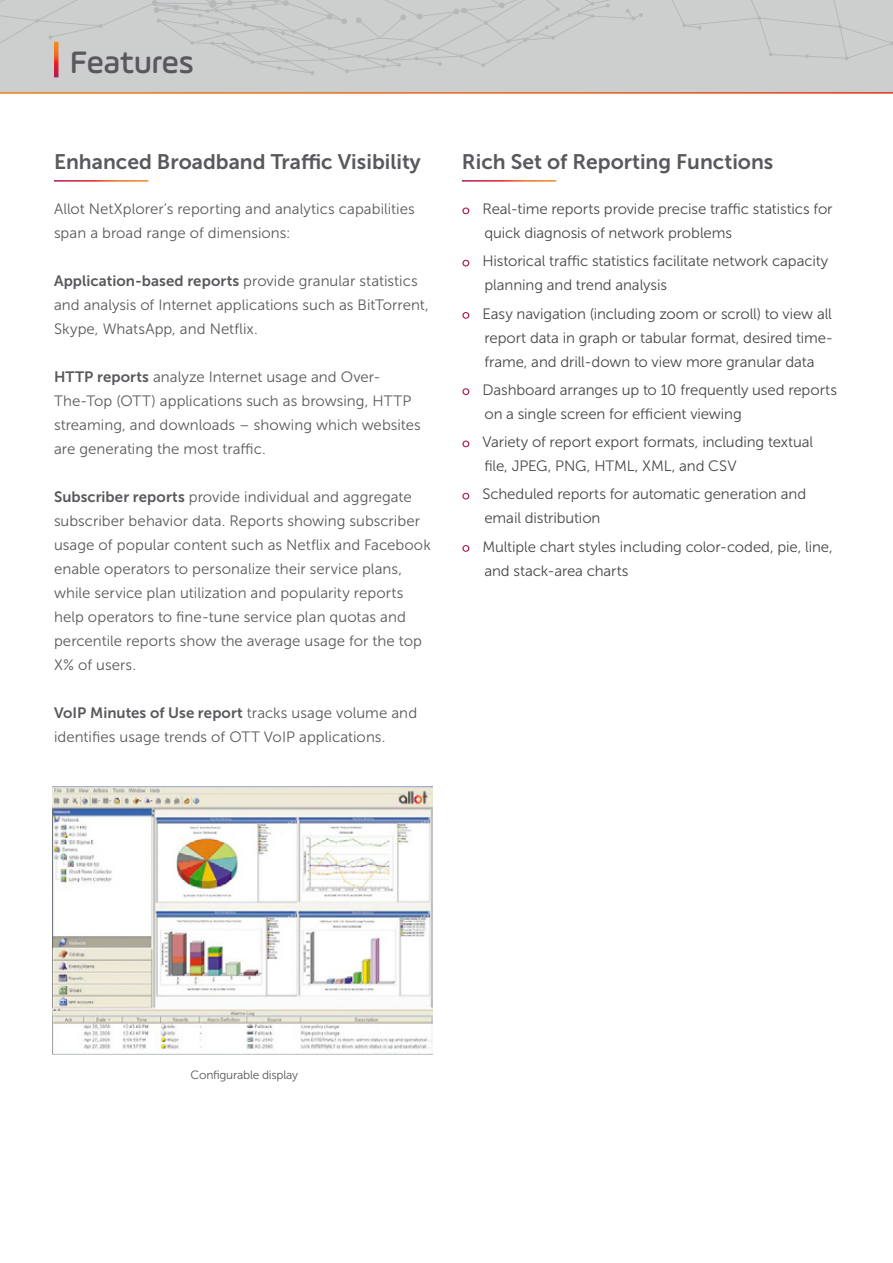
<style>
.page{position:relative;width:893px;height:1263px;background:#fff}
.page>*{position:absolute;margin:0;border:0;box-sizing:border-box;transform-origin:0 0}
.t1{font:500 33px "Ample Soft";color:#5a585c}
.t2{font:21px "Museo Sans 700";color:#5a585c}
.t3{font:15px/24px "Museo Sans 300";letter-spacing:.005em;color:#5a585c}
.t4{font:15px/24px "Museo Sans 300";letter-spacing:-.005em;color:#49474b}
.t5{font:15px "Museo Sans 700";letter-spacing:.005em;color:#5a585c}
.t6{font:12px "Museo Sans 300";letter-spacing:-.02em;color:#5a585c}
.s1{font-family:"Museo Sans 700"}
.s2{font-family:"Museo Sans 300"}
.s3{font-family:"Museo Sans 500";font-size:12.75px;color:#fff}
</style>
<div class="page">
<div style="left:0;top:0;width:893px;height:94px;background:#cdcfcf"></div>
<svg style="left:0;top:0;width:893px;height:75px"></svg>
<svg style="left:54px;top:42px;width:4px;height:35px"></svg>
<hr style="left:0;top:92px;width:893px;height:2px;background:#fff">
<img style="left:53px;top:786px;width:380px;height:268px">
<h1 class="t1" style="left:70px;top:42px;width:126px">Features</h1>
<h2 class="t2" style="left:54px;top:150px;width:368px">Enhanced Broadband Traffic Visibility</h2>
<p class="t3" style="left:54px;top:197px;width:362px">Allot NetXplorer’s reporting and analytics capabilities span a broad range of dimensions:</p>
<p class="t3" style="left:54px;top:269px;width:376px"><span class="s1">Application-based reports</span> provide granular statistics and analysis of Internet applications such as BitTorrent,<br>Skype, WhatsApp, and Netflix.</p>
<p class="t3" style="left:54px;top:365px;width:368px"><span class="s1">HTTP reports</span> analyze Internet usage and Over-The-Top (OTT) applications such as browsing, HTTP streaming, and downloads – showing which websites are generating the most traffic.</p>
<p class="t3" style="left:54px;top:485px;width:378px"><span class="s1">Subscriber reports</span> provide individual and aggregate subscriber behavior data. Reports showing subscriber usage of popular content such as Netflix and Facebook enable operators to personalize their service plans, while service plan utilization and popularity reports help operators to fine-tune service plan quotas and percentile reports show the average usage for the top X% of users.</p>
<p class="t5" style="left:54px;top:705px;width:365px">VoIP Minutes of Use report <span class="s2">tracks usage volume and</span></p>
<p class="t3" style="left:54px;top:725px;width:333px">identifies usage trends of OTT VoIP applications.</p>
<h2 class="t2" style="left:462px;top:150px;width:313px">Rich Set of Reporting Functions</h2>
<p class="t4" style="left:484px;top:197px;width:350px;text-indent:-22px"><span class="s3">o</span> Real-time reports provide precise traffic statistics for quick diagnosis of network problems</p>
<p class="t4" style="left:484px;top:249px;width:346px;text-indent:-22px"><span class="s3">o</span> Historical traffic statistics facilitate network capacity planning and trend analysis</p>
<p class="t4" style="left:484px;top:302px;width:350px;text-align:justify;text-indent:-22px"><span class="s3">o</span> Easy navigation (including zoom or scroll) to view all report data in graph or tabular format, desired time&shy;frame, and drill-down to view more granular data</p>
<p class="t4" style="left:484px;top:378px;width:354px;text-indent:-22px"><span class="s3">o</span> Dashboard arranges up to 10 frequently used reports on a single screen for efficient viewing</p>
<p class="t4" style="left:484px;top:430px;width:330px;text-indent:-22px"><span class="s3">o</span> Variety of report export formats, including textual file, JPEG, PNG, HTML, XML, and CSV</p>
<p class="t4" style="left:484px;top:482px;width:323px;text-indent:-22px"><span class="s3">o</span> Scheduled reports for automatic generation and email distribution</p>
<p class="t4" style="left:484px;top:535px;width:350px;text-indent:-22px"><span class="s3">o</span> Multiple chart styles including color-coded, pie, line, and stack-area charts</p>
<p class="t6" style="left:191px;top:1069px;width:109px">Configurable display</p>
</div>
